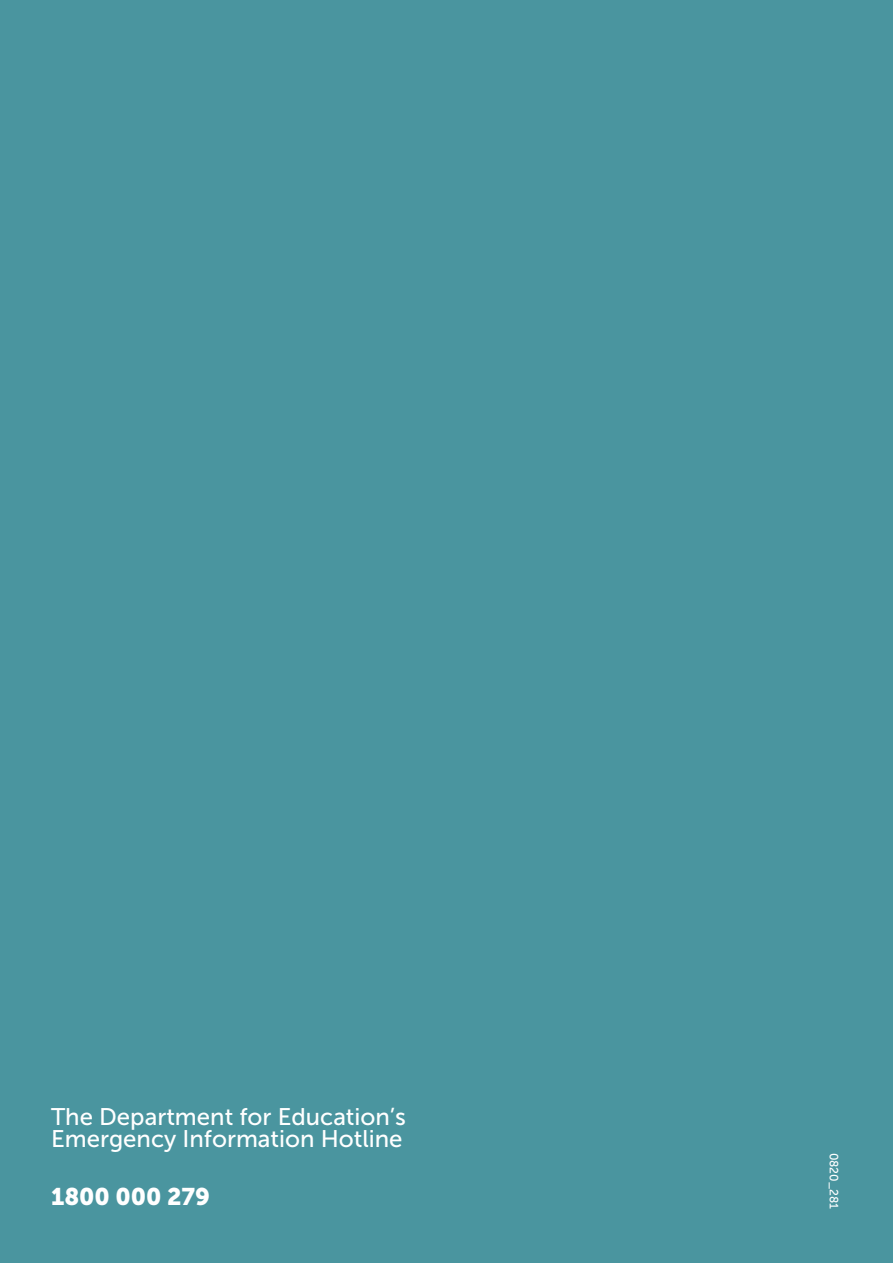
<style>
.page{position:relative;width:893px;height:1263px;background:#4a959f}
.page>*{position:absolute;margin:0;border:0;box-sizing:border-box;transform-origin:0 0}
.t1{font:24px/22.5px "Museo Sans 500";color:#fff}
.t2{font:24px "Museo Sans 900";color:#fff}
.t3{font:12px "Museo Sans 500";color:#fff}
</style>
<div class="page">
<p class="t1" style="left:51px;top:1105px;width:356px">The Department for Education’s<br>Emergency Information Hotline</p>
<p class="t2" style="left:51px;top:1183px;width:160px">1800 000 279</p>
<p class="t3" style="left:841px;top:1152px;width:58px;rotate:90deg">0820_281</p>
</div>
